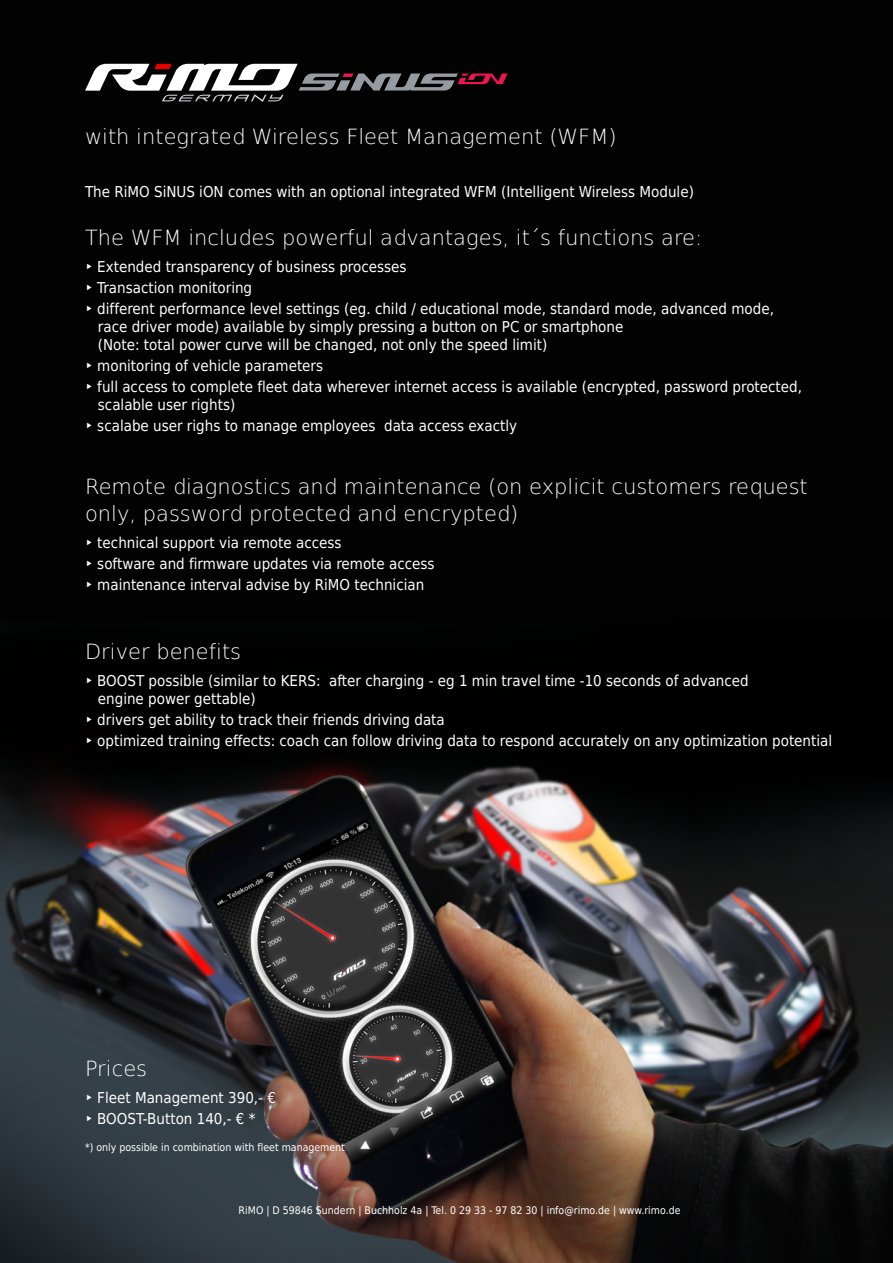
<style>
.page{position:relative;width:893px;height:1263px;background:#fff}
.page>*{position:absolute;margin:0;border:0;box-sizing:border-box;transform-origin:0 0}
.t1{font:200 21px/27px "DejaVu Sans";color:#fff}
.t2{font:15px/21px "DejaVu Sans Condensed";color:#fff}
.t3{font:10.5px "DejaVu Sans Condensed";color:#fff}
</style>
<div class="page">
<img style="left:0;top:0;width:893px;height:1263px">
<svg style="left:85px;top:64px;width:423px;height:38px"></svg>
<h1 class="t1" style="left:85px;top:122px;width:533px">with integrated Wireless Fleet Management (WFM)</h1>
<p class="t2" style="left:85px;top:180px;width:610px">The RiMO SiNUS iON comes with an optional integrated WFM (Intelligent Wireless Module)</p>
<h1 class="t1" style="left:85px;top:223px;width:619px">The WFM includes powerful advantages, it´s functions are:</h1>
<p class="t2" style="left:85px;top:255px;width:690px">‣ Extended transparency of business processes<br>‣ Transaction monitoring<br>‣ different performance level settings (eg. child / educational mode, standard mode, advanced mode,</p>
<p class="t2" style="left:98px;top:317px;width:527px;line-height:18px">race driver mode) available by simply pressing a button on PC or smartphone (Note: total power curve will be changed, not only the speed limit)</p>
<p class="t2" style="left:85px;top:354px;width:719px">‣ monitoring of vehicle parameters<br>‣ full access to complete fleet data wherever internet access is available (encrypted, password protected,</p>
<p class="t2" style="left:85px;top:393px;width:434px;text-indent:13px">scalable user rights)<br>‣ scalabe user righs to manage employees data access exactly</p>
<h1 class="t1" style="left:85px;top:472px;width:724px">Remote diagnostics and maintenance (on explicit customers request only, password protected and encrypted)</h1>
<p class="t2" style="left:85px;top:531px;width:351px">‣ technical support via remote access<br>‣ software and firmware updates via remote access ‣ maintenance interval advise by RiMO technician</p>
<h1 class="t1" style="left:85px;top:637px;width:158px">Driver benefits</h1>
<p class="t2" style="left:98px;top:671px;width:652px;line-height:18px;text-indent:-13px">‣ BOOST possible (similar to KERS: after charging - eg 1 min travel time -10 seconds of advanced engine power gettable)</p>
<p class="t2" style="left:85px;top:708px;width:749px">‣ drivers get ability to track their friends driving data<br>‣ optimized training effects: coach can follow driving data to respond accurately on any optimization potential</p>
<h1 class="t1" style="left:85px;top:1054px;width:64px">Prices</h1>
<p class="t2" style="left:85px;top:1086px;width:192px">‣ Fleet Management 390,- € ‣ BOOST-Button 140,- € *</p>
<p class="t3" style="left:85px;top:1139px;width:261px">*) only possible in combination with fleet management</p>
<p class="t3" style="left:239px;top:1202px;width:443px">RiMO | D 59846 Sundern | Buchholz 4a | Tel. 0 29 33 - 97 82 30 | info@rimo.de | www.rimo.de</p>
</div>
